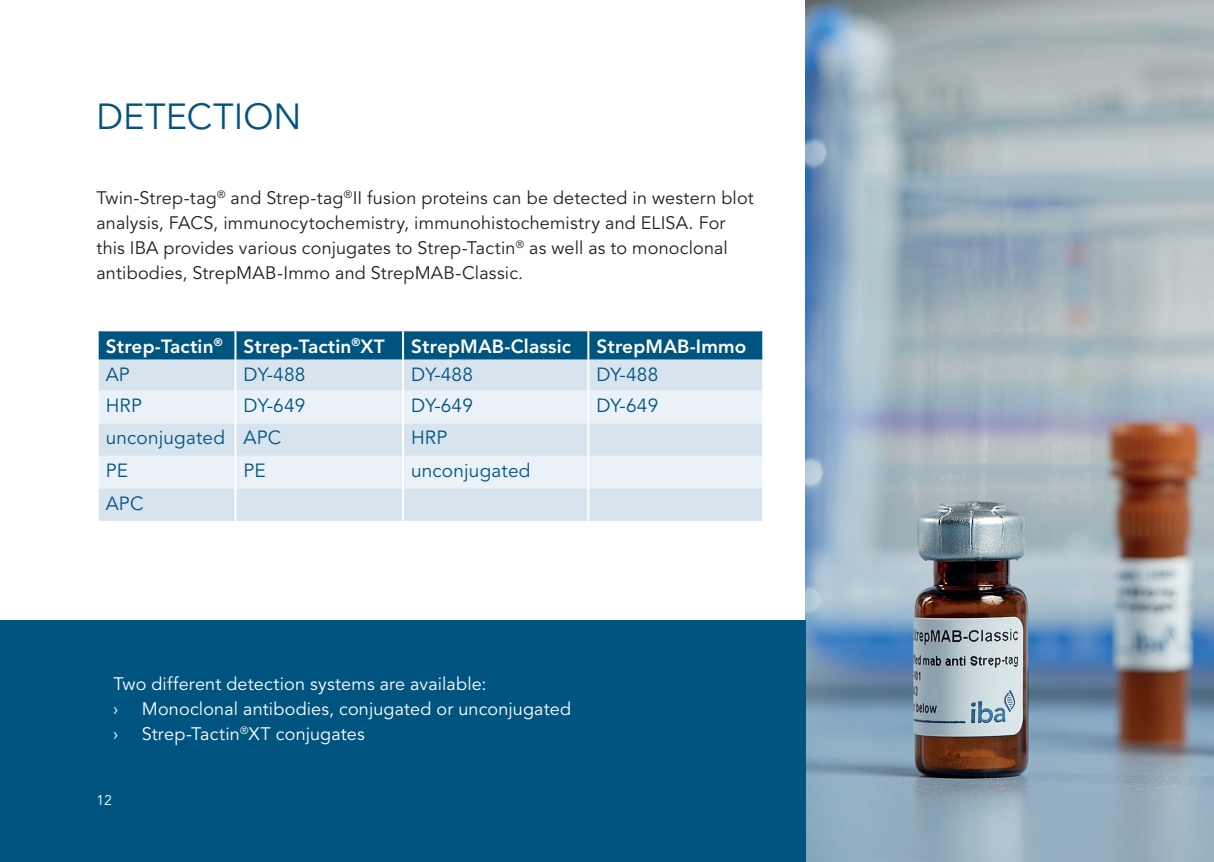
<style>
.page{position:relative;width:1214px;height:862px;background:#fff}
.page>*{position:absolute;margin:0;border:0;box-sizing:border-box;transform-origin:0 0}
.Kapitel_Headline_18p_23{font:36px "Avenir LT Std";letter-spacing:.005em;color:#005480}
.Tabellentext{font:19px "Avenir LT Std";letter-spacing:.01em;color:#005480}
.TabellenHead{font:800 19px "Avenir LT Std";letter-spacing:.01em;color:#fff}
.Fließtext_9p_12_5{font:18px/25px "Avenir LT Std";letter-spacing:.01em;color:#231f20}
.Infokästen_9p_12_5{font:18px "Avenir LT Std";letter-spacing:.01em;color:#fff}
.t1{font:18px "Myriad Pro";color:#fff}
.Seitenzahl_links{font:14px "Avenir LT Std";color:#fff}
</style>
<div class="page">
<img style="left:805px;top:0;width:408px;height:862px">
<div style="left:0;top:621px;width:805px;height:241px;background:#005480"></div>
<svg style="left:99px;top:331px;width:663px;height:29px;background:#075883"></svg>
<div style="left:99px;top:360px;width:663px;height:161px;background:#d7e4ee"></div>
<svg style="left:99px;top:391px;width:663px;height:97px;background:#e3ecf4"></svg>
<hr style="left:234px;top:360px;width:2px;height:31px;background:#fff">
<hr style="left:402px;top:360px;width:2px;height:31px;background:#fff">
<hr style="left:587px;top:360px;width:2px;height:31px;background:#fff">
<hr style="left:234px;top:391px;width:2px;height:32px;background:#fff">
<hr style="left:402px;top:391px;width:2px;height:32px;background:#fff">
<hr style="left:587px;top:391px;width:2px;height:32px;background:#fff">
<hr style="left:234px;top:423px;width:2px;height:33px;background:#fff">
<hr style="left:402px;top:423px;width:2px;height:33px;background:#fff">
<hr style="left:587px;top:423px;width:2px;height:33px;background:#fff">
<hr style="left:234px;top:456px;width:2px;height:32px;background:#fff">
<hr style="left:402px;top:456px;width:2px;height:32px;background:#fff">
<hr style="left:587px;top:456px;width:2px;height:32px;background:#fff">
<hr style="left:234px;top:488px;width:2px;height:33px;background:#fff">
<hr style="left:402px;top:488px;width:2px;height:33px;background:#fff">
<hr style="left:587px;top:488px;width:2px;height:33px;background:#fff">
<hr style="left:234px;top:331px;width:2px;height:29px;background:#fff">
<hr style="left:402px;top:331px;width:2px;height:29px;background:#fff">
<hr style="left:587px;top:331px;width:2px;height:29px;background:#fff">
<p class="Kapitel_Headline_18p_23" style="left:96px;top:96px;width:207px">DETECTION</p>
<p class="Fließtext_9p_12_5" style="left:96px;top:186px;width:658px">Twin-Strep-tag<sup>®</sup> and Strep-tag<sup>®</sup>II fusion proteins can be detected in western blot analysis, FACS, immunocytochemistry, immunohistochemistry and ELISA. For this IBA provides various conjugates to Strep-Tactin<sup>®</sup> as well as to monoclonal antibodies, StrepMAB-Immo and StrepMAB-Classic.</p>
<p class="TabellenHead" style="left:106px;top:335px;width:118px">Strep-Tactin<sup>®</sup></p>
<p class="TabellenHead" style="left:243px;top:335px;width:143px">Strep-Tactin<sup>®</sup>XT</p>
<p class="TabellenHead" style="left:411px;top:335px;width:161px">StrepMAB-Classic</p>
<p class="TabellenHead" style="left:596px;top:335px;width:152px">StrepMAB-Immo</p>
<p class="Tabellentext" style="left:106px;top:363px;width:26px">AP</p>
<p class="Tabellentext" style="left:243px;top:363px;width:63px">DY-488</p>
<p class="Tabellentext" style="left:411px;top:363px;width:63px">DY-488</p>
<p class="Tabellentext" style="left:596px;top:363px;width:63px">DY-488</p>
<p class="Tabellentext" style="left:106px;top:394px;width:38px">HRP</p>
<p class="Tabellentext" style="left:243px;top:394px;width:63px">DY-649</p>
<p class="Tabellentext" style="left:411px;top:394px;width:63px">DY-649</p>
<p class="Tabellentext" style="left:596px;top:394px;width:63px">DY-649</p>
<p class="Tabellentext" style="left:106px;top:427px;width:121px">unconjugated</p>
<p class="Tabellentext" style="left:243px;top:427px;width:39px">APC</p>
<p class="Tabellentext" style="left:411px;top:427px;width:38px">HRP</p>
<p class="Tabellentext" style="left:106px;top:459px;width:24px">PE</p>
<p class="Tabellentext" style="left:243px;top:459px;width:24px">PE</p>
<p class="Tabellentext" style="left:411px;top:459px;width:121px">unconjugated</p>
<p class="Tabellentext" style="left:106px;top:492px;width:39px">APC</p>
<p class="Infokästen_9p_12_5" style="left:113px;top:673px;width:374px">Two different detection systems are available:</p>
<p class="t1" style="left:113px;top:698px;width:6px">›</p>
<p class="Infokästen_9p_12_5" style="left:142px;top:698px;width:430px">Monoclonal antibodies, conjugated or unconjugated</p>
<p class="t1" style="left:113px;top:723px;width:6px">›</p>
<p class="Infokästen_9p_12_5" style="left:142px;top:723px;width:224px">Strep-Tactin<sup>®</sup>XT conjugates</p>
<p class="Seitenzahl_links" style="left:96px;top:791px;width:17px">12</p>
</div>
